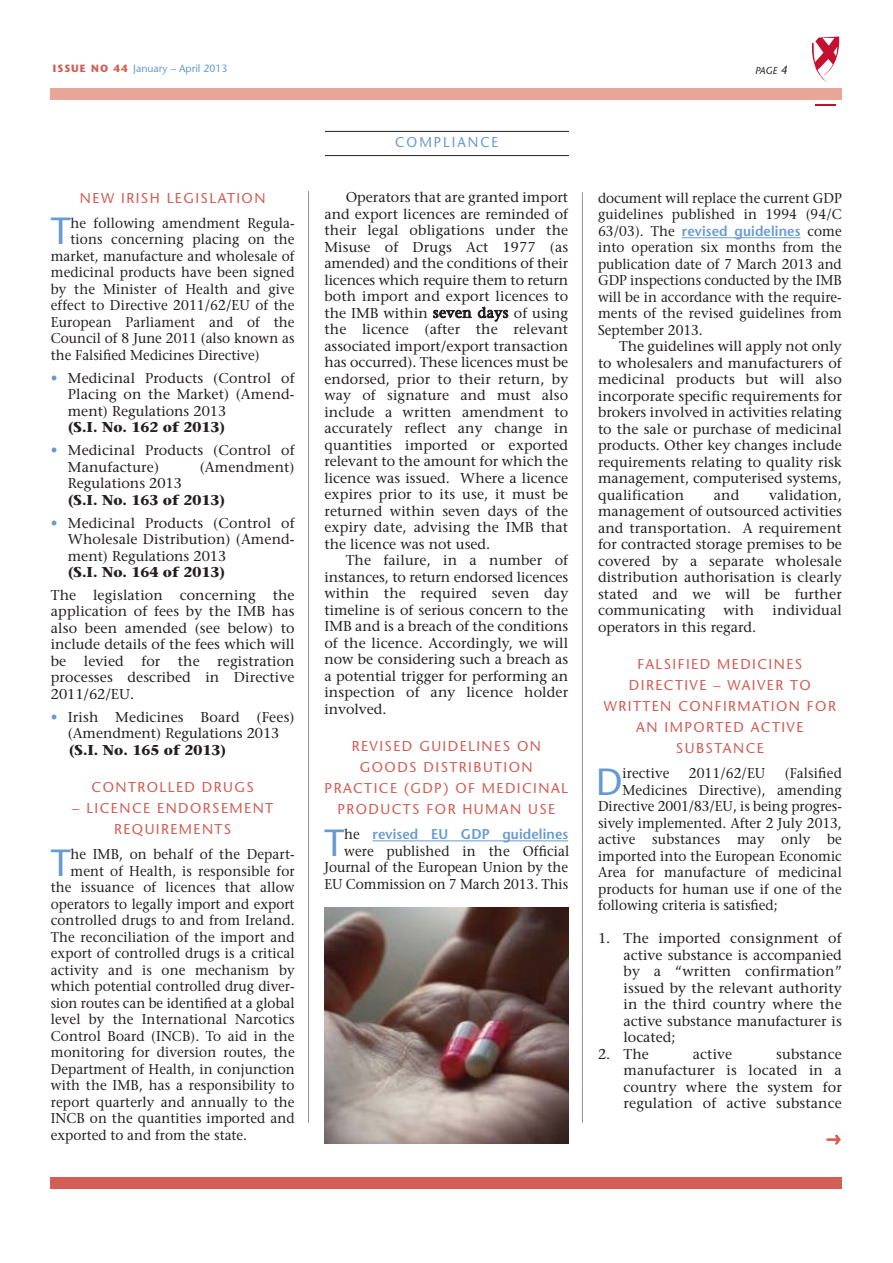
<style>
.page{position:relative;width:893px;height:1263px;background:#fff}
.page>*{position:absolute;margin:0;border:0;box-sizing:border-box;transform-origin:0 0}
.t1{font:37.8px "Stone Sans";color:#669ad2;scale:.95 1}
.t2{font:18px "Monotype Sorts";color:#d35e55;scale:.95 1}
.t3{font:14.25px/16.5px "Stone Serif";letter-spacing:.01em;color:#231f20;text-align:justify}
.t4{font:14.25px/16.5px "Stone Serif";letter-spacing:.01em;color:#231f20;text-align:justify;scale:.95 1}
.t5{font:14.25px/21px "Stone Sans";letter-spacing:.1em;color:#d35e55;text-align:center}
.t6{font:700 14.25px "Stone Serif";color:#231f20}
.t7{font:600 14.25px "Stone Sans";letter-spacing:.01em;color:#669ad2;scale:.95 1}
.t8{font:14.25px "Stone Sans";letter-spacing:.15em;color:#669ad2;scale:.95 1}
.t9{font:10.5px "Stone Sans";color:#669ad2}
.t10{font:italic 10.2px "Stone Sans";color:#231f20}
.s1{font-weight:700;color:#d35e55}
.s2{font-size:12px}
.s3{color:#669ad2}
.s4{font-family:"Stone Serif";font-weight:400;color:#231f20}
</style>
<div class="page">
<div style="left:51px;top:1177px;width:791px;height:12px;background:#d35e55"></div>
<hr style="left:308px;top:191px;width:1px;height:932px;background:#939598">
<svg style="left:811px;top:36px;width:29px;height:46px"></svg>
<svg style="left:815px;top:104px;width:21px;height:1px"></svg>
<div style="left:51px;top:88px;width:791px;height:12px;background:#e8a699"></div>
<hr style="left:372px;top:841px;width:196px;height:1px;background:#669ad2">
<hr style="left:682px;top:237px;width:118px;height:1px;background:#669ad2">
<hr style="left:582px;top:192px;width:1px;height:931px;background:#939598">
<div style="left:50px;top:131px;width:791px;height:25px;border:1px solid #231f20"></div>
<div style="left:42px;top:112px;width:283px;height:68px;background:#fff"></div>
<div style="left:569px;top:112px;width:280px;height:68px;background:#fff"></div>
<img style="left:324px;top:908px;width:244px;height:236px">
<p class="t9" style="left:53px;top:65px;width:176px"><span class="s1">ISSUE NO 44</span> January – April 2013</p>
<p class="t10" style="left:755px;top:67px;width:34px">PAGE <span class="s2">4</span></p>
<p class="t5" style="left:80px;top:189px;width:187px">NEW IRISH LEGISLATION</p>
<h1 class="t1" style="left:51px;top:217px;width:23px">T</h1>
<p class="t4" style="left:71px;top:216px;width:237px">he following amendment Regula-</p>
<p class="t4" style="left:71px;top:233px;width:237px">tions concerning placing on the</p>
<p class="t4" style="left:51px;top:249px;width:258px">market, manufacture and wholesale of</p>
<p class="t4" style="left:51px;top:266px;width:258px">medicinal products have been signed</p>
<p class="t4" style="left:51px;top:282px;width:258px">by the Minister of Health and give</p>
<p class="t4" style="left:51px;top:299px;width:258px">effect to Directive 2011/62/EU of the</p>
<p class="t4" style="left:51px;top:315px;width:258px">European Parliament and of the</p>
<p class="t4" style="left:51px;top:332px;width:258px">Council of 8 June 2011 (also known as</p>
<p class="t4" style="left:51px;top:348px;width:221px">the Falsified Medicines Directive)</p>
<p class="t3" style="left:68px;top:371px;width:228px;text-indent:-17px"><span class="s3">•</span> Medicinal Products (Control of Placing on the Market) (Amend&shy;ment) Regulations 2013</p>
<p class="t6" style="left:68px;top:422px;width:159px">(S.I. No. 162 of 2013)</p>
<p class="t3" style="left:68px;top:444px;width:228px;text-indent:-17px"><span class="s3">•</span> Medicinal Products (Control of<br>Manufacture)</p>
<p class="t3" style="left:200px;top:460px;width:96px">(Amendment)</p>
<p class="t3" style="left:68px;top:477px;width:116px">Regulations 2013</p>
<p class="t6" style="left:68px;top:494px;width:159px">(S.I. No. 163 of 2013)</p>
<p class="t3" style="left:68px;top:516px;width:228px;text-indent:-17px"><span class="s3">•</span> Medicinal Products (Control of Wholesale Distribution) (Amend&shy;ment) Regulations 2013</p>
<p class="t6" style="left:68px;top:567px;width:159px">(S.I. No. 164 of 2013)</p>
<p class="t3" style="left:51px;top:588px;width:245px">The legislation concerning the application of fees by the IMB has also been amended (see below) to include details of the fees which will be levied for the registration processes described in Directive 2011/62/EU.</p>
<p class="t3" style="left:51px;top:710px;width:245px;text-align:center"><span class="s3">•</span> Irish Medicines Board (Fees) (Amendment) Regulations 2013</p>
<p class="t6" style="left:69px;top:744px;width:159px">(S.I. No. 165 of 2013)</p>
<p class="t5" style="left:92px;top:778px;width:164px">CONTROLLED DRUGS</p>
<p class="t5" style="left:72px;top:799px;width:202px">– LICENCE ENDORSEMENT<br>REQUIREMENTS</p>
<h1 class="t1" style="left:51px;top:848px;width:23px">T</h1>
<p class="t4" style="left:71px;top:848px;width:237px">he IMB, on behalf of the Depart-</p>
<p class="t4" style="left:71px;top:864px;width:237px">ment of Health, is responsible for</p>
<p class="t4" style="left:51px;top:881px;width:258px">the issuance of licences that allow</p>
<p class="t4" style="left:51px;top:897px;width:258px">operators to legally import and export</p>
<p class="t4" style="left:51px;top:914px;width:258px">controlled drugs to and from Ireland.</p>
<p class="t4" style="left:51px;top:930px;width:258px">The reconciliation of the import and</p>
<p class="t4" style="left:51px;top:947px;width:258px">export of controlled drugs is a critical</p>
<p class="t4" style="left:51px;top:963px;width:258px">activity and is one mechanism by</p>
<p class="t4" style="left:51px;top:980px;width:258px">which potential controlled drug diver-</p>
<p class="t4" style="left:51px;top:996px;width:258px">sion routes can be identified at a global</p>
<p class="t4" style="left:51px;top:1013px;width:258px">level by the International Narcotics</p>
<p class="t4" style="left:51px;top:1029px;width:258px">Control Board (INCB). To aid in the</p>
<p class="t4" style="left:51px;top:1046px;width:258px">monitoring for diversion routes, the</p>
<p class="t4" style="left:51px;top:1062px;width:258px">Department of Health, in conjunction</p>
<p class="t4" style="left:51px;top:1079px;width:258px">with the IMB, has a responsibility to</p>
<p class="t4" style="left:51px;top:1095px;width:258px">report quarterly and annually to the</p>
<p class="t4" style="left:51px;top:1112px;width:258px">INCB on the quantities imported and</p>
<p class="t4" style="left:51px;top:1128px;width:208px">exported to and from the state.</p>
<p class="t8" style="left:395px;top:136px;width:110px">COMPLIANCE</p>
<p class="t3" style="left:324px;top:190px;width:245px;text-indent:21px">Operators that are granted import and export licences are reminded of their legal obligations under the Misuse of Drugs Act 1977 (as amended) and the conditions of their licences which require them to return both import and export licences to the IMB within seven days of using the licence (after the relevant associated import/export transaction has occurred). These licences must be endorsed, prior to their return, by way of signature and must also include a written amendment to accurately reflect any change in quantities imported or exported relevant to the amount for which the licence was issued. Where a licence expires prior to its use, it must be returned within seven days of the expiry date, advising the IMB that the licence was not used.</p>
<p class="t3" style="left:324px;top:553px;width:245px;text-indent:21px">The failure, in a number of instances, to return endorsed licences within the required seven day timeline is of serious concern to the IMB and is a breach of the conditions of the licence. Accordingly, we will now be considering such a breach as a potential trigger for performing an inspection of any licence holder involved.</p>
<p class="t5" style="left:325px;top:737px;width:245px">REVISED GUIDELINES ON<br>GOODS DISTRIBUTION<br>PRACTICE (GDP) OF MEDICINAL<br>PRODUCTS FOR HUMAN USE</p>
<h1 class="t1" style="left:324px;top:828px;width:23px">T</h1>
<p class="t7" style="left:344px;top:829px;width:237px"><span class="s4">he</span> revised EU GDP guidelines</p>
<p class="t4" style="left:324px;top:844px;width:259px;text-indent:20px">were published in the Official Journal of the European Union by the EU Commission on 7 March 2013. This</p>
<p class="t4" style="left:598px;top:191px;width:258px">document will replace the current GDP guidelines published in 1994 (94/C</p>
<p class="t7" style="left:598px;top:225px;width:258px"><span class="s4">63/03). The</span> revised guidelines <span class="s4">come</span></p>
<p class="t4" style="left:598px;top:241px;width:258px">into operation six months from the publication date of 7 March 2013 and GDP inspections conducted by the IMB will be in accordance with the require&shy;ments of the revised guidelines from September 2013.</p>
<p class="t3" style="left:598px;top:340px;width:245px;text-indent:21px">The guidelines will apply not only to wholesalers and manufacturers of medicinal products but will also incorporate specific requirements for brokers involved in activities relating to the sale or purchase of medicinal products. Other key changes include requirements relating to quality risk management, computerised systems, qualification</p>
<p class="t3" style="left:598px;top:488px;width:245px;text-indent:171px">validation, management of outsourced activities and transportation. A requirement for contracted storage premises to be covered by a separate wholesale distribution authorisation is clearly stated and we will be further communicating</p>
<p class="t3" style="left:714px;top:488px;width:27px">and</p>
<p class="t3" style="left:723px;top:604px;width:32px">with</p>
<p class="t3" style="left:772px;top:604px;width:71px">individual</p>
<p class="t3" style="left:598px;top:620px;width:160px">operators in this regard.</p>
<p class="t5" style="left:604px;top:655px;width:233px">FALSIFIED MEDICINES<br>DIRECTIVE – WAIVER TO<br>WRITTEN CONFIRMATION FOR<br>AN IMPORTED ACTIVE<br>SUBSTANCE</p>
<h1 class="t1" style="left:596px;top:767px;width:29px">D</h1>
<p class="t4" style="left:622px;top:767px;width:51px">irective</p>
<p class="t4" style="left:689px;top:767px;width:82px">2011/62/EU</p>
<p class="t4" style="left:785px;top:767px;width:61px">(Falsified</p>
<p class="t4" style="left:622px;top:783px;width:232px">Medicines Directive), amending</p>
<p class="t4" style="left:598px;top:800px;width:258px">Directive 2001/83/EU, is being progres-</p>
<p class="t4" style="left:598px;top:816px;width:258px">sively implemented. After 2 July 2013,</p>
<p class="t4" style="left:598px;top:833px;width:258px">active substances may only be</p>
<p class="t4" style="left:598px;top:849px;width:258px">imported into the European Economic</p>
<p class="t4" style="left:598px;top:866px;width:258px">Area for manufacture of medicinal</p>
<p class="t4" style="left:598px;top:882px;width:258px">products for human use if one of the</p>
<p class="t4" style="left:598px;top:899px;width:191px">following criteria is satisfied;</p>
<p class="t3" style="left:623px;top:932px;width:220px;text-indent:-26px">1. The imported consignment of active substance is accompanied by a “written confirmation” issued by the relevant authority in the third country where the active substance manufacturer is located;</p>
<p class="t3" style="left:598px;top:1047px;width:52px">2. The</p>
<p class="t3" style="left:693px;top:1047px;width:41px">active</p>
<p class="t3" style="left:623px;top:1047px;width:220px;text-indent:153px">substance manufacturer is located in a country where the system for regulation of active substance</p>
<p class="t2" style="left:826px;top:1130px;width:18px">➜</p>
</div>
